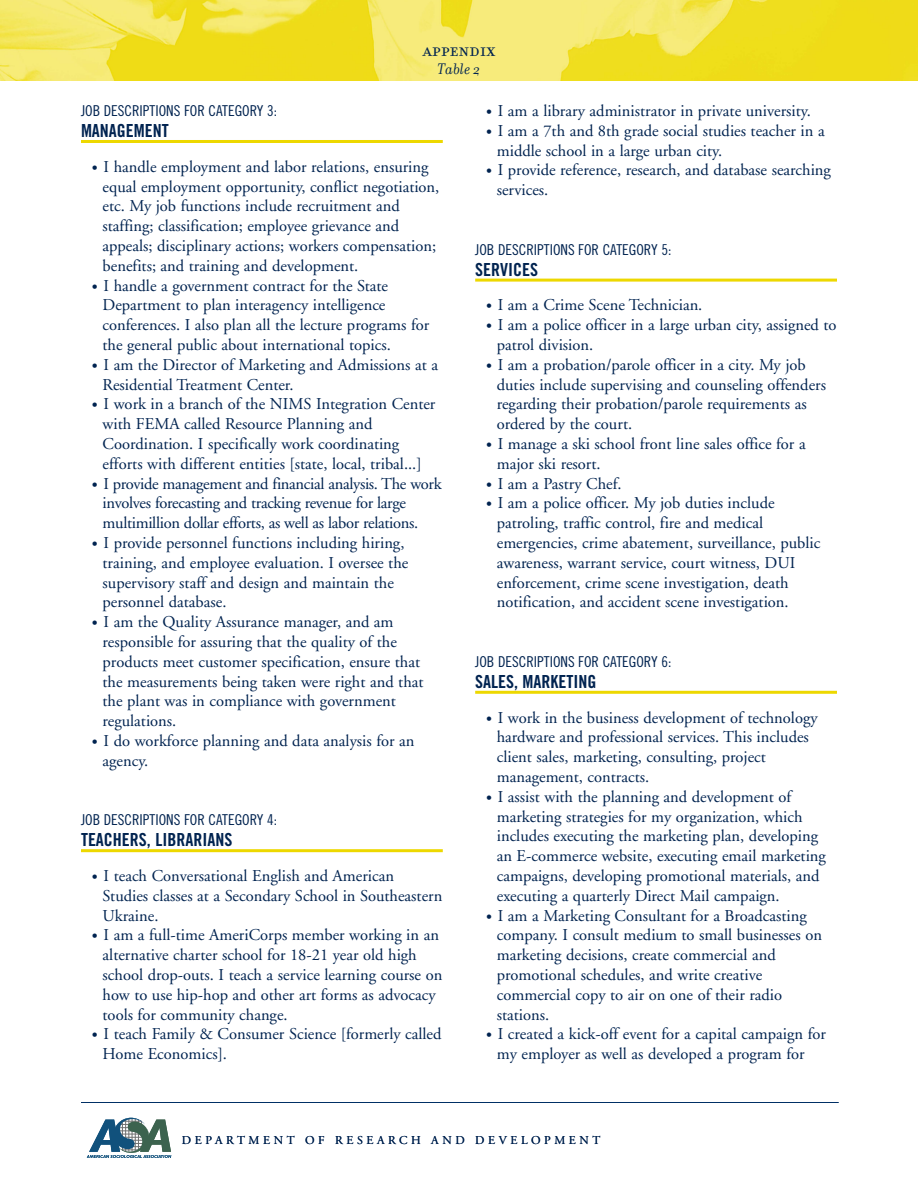
<style>
.page{position:relative;width:918px;height:1188px;background:#fff}
.page>*{position:absolute;margin:0;border:0;box-sizing:border-box;transform-origin:0 0}
.t1{font:21px "Filosofia All Small Caps";color:#002350}
.t2{font:18px "Trade Gothic Bold Cond Twenty";color:#002350}
.t3{font:16.5px/19.8px "Adobe Garamond";color:#002350}
.t4{font:16.5px/19.8px "Adobe Garamond";letter-spacing:-.02em;color:#002350}
.t5{font:italic 16.5px "Filosofia";color:#002350}
.t6{font:15px "Trade Gothic Cond Eighteen";color:#002350}
.t7{font:12px "Adobe Garamond";letter-spacing:.3em;color:#002350}
.s1{font-family:"Trade Gothic Bold Cond Twenty";font-size:12px}
</style>
<div class="page">
<svg style="left:0;top:0;width:918px;height:81px;background:#f2e244"></svg>
<svg style="left:87px;top:1118px;width:84px;height:40px"></svg>
<hr style="left:81px;top:1102px;width:757px;height:1px;background:#002f65">
<hr style="left:81px;top:140px;width:362px;height:3px;background:#edd800">
<hr style="left:81px;top:849px;width:362px;height:3px;background:#edd800">
<hr style="left:475px;top:279px;width:362px;height:3px;background:#edd800">
<hr style="left:475px;top:691px;width:362px;height:3px;background:#edd800">
<p class="t1" style="left:423px;top:36px;width:74px">APPENDIX</p>
<p class="t5" style="left:438px;top:58px;width:44px">Table 2</p>
<p class="t6" style="left:81px;top:105px;width:198px">JOB DESCRIPTIONS FOR CATEGORY 3:</p>
<p class="t2" style="left:81px;top:124px;width:89px">MANAGEMENT</p>
<p class="t3" style="left:103px;top:158px;width:338px;text-indent:-11px"><span class="s1">•</span> I handle employment and labor relations, ensuring equal employment opportunity, conflict negotiation, etc. My job functions include recruitment and staffing; classification; employee grievance and appeals; disciplinary actions; workers compensation; benefits; and training and development.</p>
<p class="t3" style="left:103px;top:277px;width:328px;text-indent:-11px"><span class="s1">•</span> I handle a government contract for the State Department to plan interagency intelligence conferences. I also plan all the lecture programs for the general public about international topics.</p>
<p class="t3" style="left:103px;top:356px;width:337px;text-indent:-11px"><span class="s1">•</span> I am the Director of Marketing and Admissions at a<br>Residential Treatment Center.</p>
<p class="t3" style="left:103px;top:396px;width:334px;text-indent:-11px"><span class="s1">•</span> I work in a branch of the NIMS Integration Center with FEMA called Resource Planning and Coordination. I specifically work coordinating efforts with different entities [state, local, tribal...]</p>
<p class="t4" style="left:103px;top:475px;width:341px;text-indent:-11px"><span class="s1">•</span> I provide management and financial analysis. The work involves forecasting and tracking revenue for large multimillion dollar efforts, as well as labor relations.</p>
<p class="t3" style="left:103px;top:534px;width:307px;text-indent:-11px"><span class="s1">•</span> I provide personnel functions including hiring, training, and employee evaluation. I oversee the supervisory staff and design and maintain the personnel database.</p>
<p class="t3" style="left:103px;top:614px;width:323px;text-indent:-11px"><span class="s1">•</span> I am the Quality Assurance manager, and am responsible for assuring that the quality of the products meet customer specification, ensure that the measurements being taken were right and that the plant was in compliance with government regulations.</p>
<p class="t3" style="left:103px;top:732px;width:313px;text-indent:-11px"><span class="s1">•</span> I do workforce planning and data analysis for an agency.</p>
<p class="t6" style="left:81px;top:814px;width:198px">JOB DESCRIPTIONS FOR CATEGORY 4:</p>
<p class="t2" style="left:81px;top:833px;width:153px">TEACHERS, LIBRARIANS</p>
<p class="t3" style="left:103px;top:867px;width:341px;text-indent:-11px"><span class="s1">•</span> I teach Conversational English and American<br>Studies classes at a Secondary School in Southeastern<br>Ukraine.</p>
<p class="t3" style="left:103px;top:927px;width:341px;text-indent:-11px"><span class="s1">•</span> I am a full-time AmeriCorps member working in an alternative charter school for 18-21 year old high school drop-outs. I teach a service learning course on how to use hip-hop and other art forms as advocacy tools for community change.</p>
<p class="t3" style="left:103px;top:1026px;width:340px;text-indent:-11px"><span class="s1">•</span> I teach Family &amp; Consumer Science [formerly called<br>Home Economics].</p>
<p class="t3" style="left:486px;top:102px;width:326px"><span class="s1">•</span> I am a library administrator in private university.</p>
<p class="t3" style="left:497px;top:122px;width:329px;text-indent:-11px"><span class="s1">•</span> I am a 7th and 8th grade social studies teacher in a middle school in a large urban city.</p>
<p class="t3" style="left:497px;top:162px;width:336px;text-indent:-11px"><span class="s1">•</span> I provide reference, research, and database searching services.</p>
<p class="t6" style="left:475px;top:244px;width:198px">JOB DESCRIPTIONS FOR CATEGORY 5:</p>
<p class="t2" style="left:475px;top:263px;width:64px">SERVICES</p>
<p class="t3" style="left:486px;top:297px;width:218px"><span class="s1">•</span> I am a Crime Scene Technician.</p>
<p class="t3" style="left:497px;top:317px;width:341px;text-indent:-11px"><span class="s1">•</span> I am a police officer in a large urban city, assigned to patrol division.</p>
<p class="t3" style="left:497px;top:356px;width:331px;text-indent:-11px"><span class="s1">•</span> I am a probation/parole officer in a city. My job duties include supervising and counseling offenders regarding their probation/parole requirements as ordered by the court.</p>
<p class="t3" style="left:497px;top:435px;width:310px;text-indent:-11px"><span class="s1">•</span> I manage a ski school front line sales office for a major ski resort.</p>
<p class="t3" style="left:486px;top:475px;width:137px"><span class="s1">•</span> I am a Pastry Chef.</p>
<p class="t3" style="left:497px;top:495px;width:325px;text-indent:-11px"><span class="s1">•</span> I am a police officer. My job duties include patroling, traffic control, fire and medical emergencies, crime abatement, surveillance, public awareness, warrant service, court witness, DUI enforcement, crime scene investigation, death notification, and accident scene investigation.</p>
<p class="t6" style="left:475px;top:656px;width:198px">JOB DESCRIPTIONS FOR CATEGORY 6:</p>
<p class="t2" style="left:475px;top:675px;width:123px">SALES, MARKETING</p>
<p class="t3" style="left:497px;top:709px;width:322px;text-indent:-11px"><span class="s1">•</span> I work in the business development of technology hardware and professional services. This includes client sales, marketing, consulting, project management, contracts.</p>
<p class="t3" style="left:497px;top:788px;width:331px;text-indent:-11px"><span class="s1">•</span> I assist with the planning and development of marketing strategies for my organization, which includes executing the marketing plan, developing an E-commerce website, executing email marketing campaigns, developing promotional materials, and executing a quarterly Direct Mail campaign.</p>
<p class="t3" style="left:497px;top:907px;width:327px;text-indent:-11px"><span class="s1">•</span> I am a Marketing Consultant for a Broadcasting company. I consult medium to small businesses on marketing decisions, create commercial and promotional schedules, and write creative commercial copy to air on one of their radio stations.</p>
<p class="t3" style="left:497px;top:1026px;width:331px;text-indent:-11px"><span class="s1">•</span> I created a kick-off event for a capital campaign for my employer as well as developed a program for</p>
<p class="t7" style="left:182px;top:1135px;width:420px">DEPARTMENT OF RESEARCH AND DEVELOPMENT</p>
</div>
